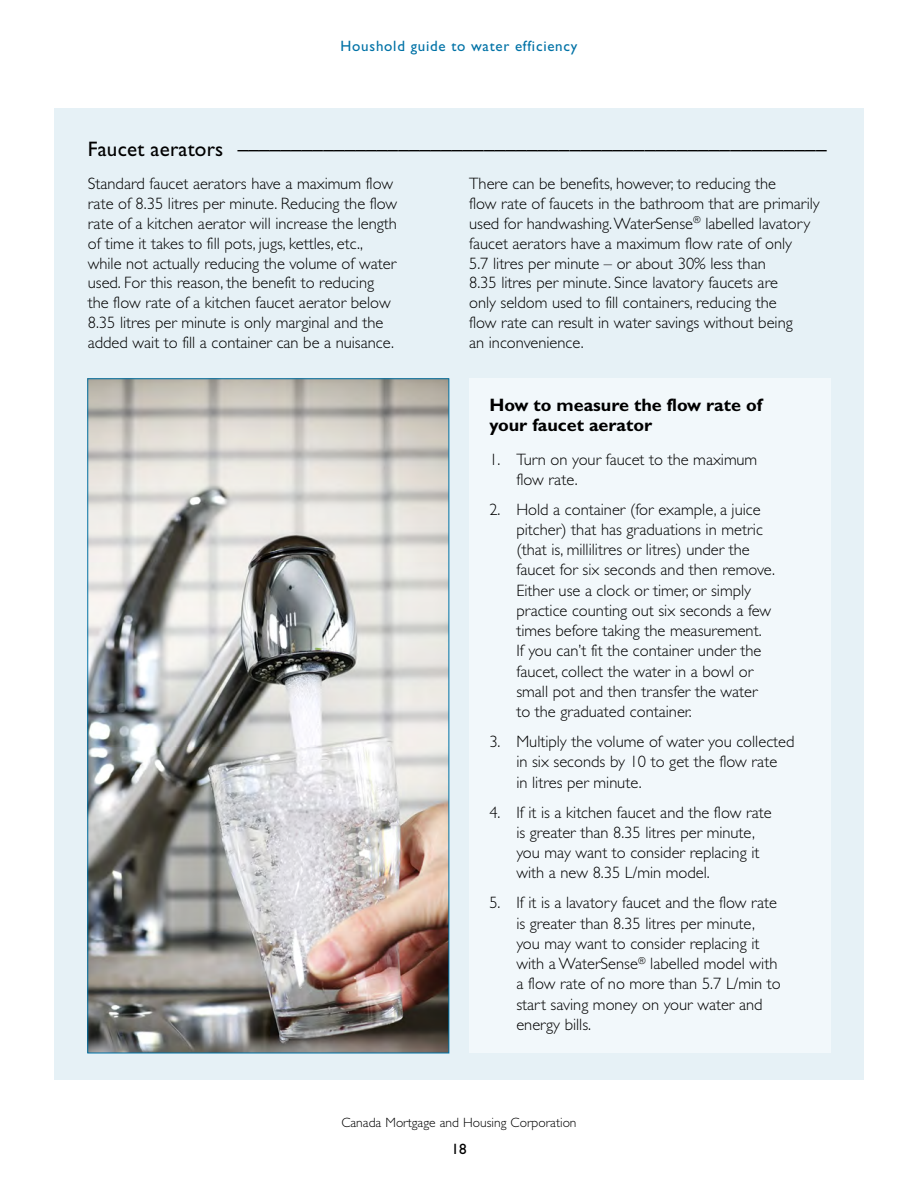
<style>
.page{position:relative;width:918px;height:1188px;background:#fff}
.page>*{position:absolute;margin:0;border:0;box-sizing:border-box;transform-origin:0 0}
.Subhead_2__H4{font:21px "Gill Sans Std";letter-spacing:.01em;color:#000}
.t1{font:700 18px/19.5px "Gill Sans Std";color:#000}
.Body_Copy{font:300 16.5px/20.2px "Gill Sans Std";color:#000}
.t2{font:15px "Gill Sans Std";letter-spacing:.05em;color:#0072a6}
.t3{font:15px "Gill Sans Std";color:#000}
.t4{font:300 13.5px "Gill Sans Std";color:#000}
</style>
<div class="page">
<div style="left:54px;top:108px;width:810px;height:972px;background:#e6f1f6"></div>
<img style="left:89px;top:380px;width:358px;height:671px">
<div style="left:469px;top:379px;width:361px;height:674px;background:#f2f8fb"></div>
<p class="t2" style="left:341px;top:37px;width:238px">Houshold guide to water efficiency</p>
<h4 class="Subhead_2__H4" style="left:88px;top:137px;width:740px">Faucet aerators –––––––––––––––––––––––––––––––––––––––––––––––––––––––</h4>
<p class="Body_Copy" style="left:88px;top:174px;width:311px;line-height:19.8px">Standard faucet aerators have a maximum flow rate of 8.35 litres per minute. Reducing the flow rate of a kitchen aerator will increase the length of time it takes to fill pots, jugs, kettles, etc., while not actually reducing the volume of water used. For this reason, the benefit to reducing the flow rate of a kitchen faucet aerator below 8.35 litres per minute is only marginal and the added wait to fill a container can be a nuisance.</p>
<p class="Body_Copy" style="left:469px;top:174px;width:352px;line-height:19.8px">There can be benefits, however, to reducing the<br>flow rate of faucets in the bathroom that are primarily used for handwashing. WaterSense<sup>®</sup> labelled lavatory faucet aerators have a maximum flow rate of only<br>5.7 litres per minute – or about 30% less than<br>8.35 litres per minute. Since lavatory faucets are<br>only seldom used to fill containers, reducing the<br>flow rate can result in water savings without being<br>an inconvenience.</p>
<h5 class="t1" style="left:489px;top:395px;width:274px">How to measure the flow rate of your faucet aerator</h5>
<p class="Body_Copy" style="left:516px;top:449px;width:242px;text-indent:-27px">1. Turn on your faucet to the maximum flow rate.</p>
<p class="Body_Copy" style="left:516px;top:499px;width:260px;text-indent:-27px">2. Hold a container (for example, a juice pitcher) that has graduations in metric (that is, millilitres or litres) under the faucet for six seconds and then remove.<br>Either use a clock or timer, or simply practice counting out six seconds a few times before taking the measurement.<br>If you can’t fit the container under the faucet, collect the water in a bowl or small pot and then transfer the water to the graduated container.</p>
<p class="Body_Copy" style="left:516px;top:732px;width:280px;text-indent:-27px">3. Multiply the volume of water you collected in six seconds by 10 to get the flow rate<br>in litres per minute.</p>
<p class="Body_Copy" style="left:516px;top:802px;width:257px;text-indent:-27px">4. If it is a kitchen faucet and the flow rate is greater than 8.35 litres per minute, you may want to consider replacing it with a new 8.35 L/min model.</p>
<p class="Body_Copy" style="left:516px;top:893px;width:266px;text-indent:-27px">5. If it is a lavatory faucet and the flow rate is greater than 8.35 litres per minute, you may want to consider replacing it with a WaterSense<sup>®</sup> labelled model with a flow rate of no more than 5.7 L/min to start saving money on your water and energy bills.</p>
<p class="t4" style="left:341px;top:1115px;width:237px">Canada Mortgage and Housing Corporation</p>
<p class="t3" style="left:452px;top:1141px;width:16px">18</p>
</div>
